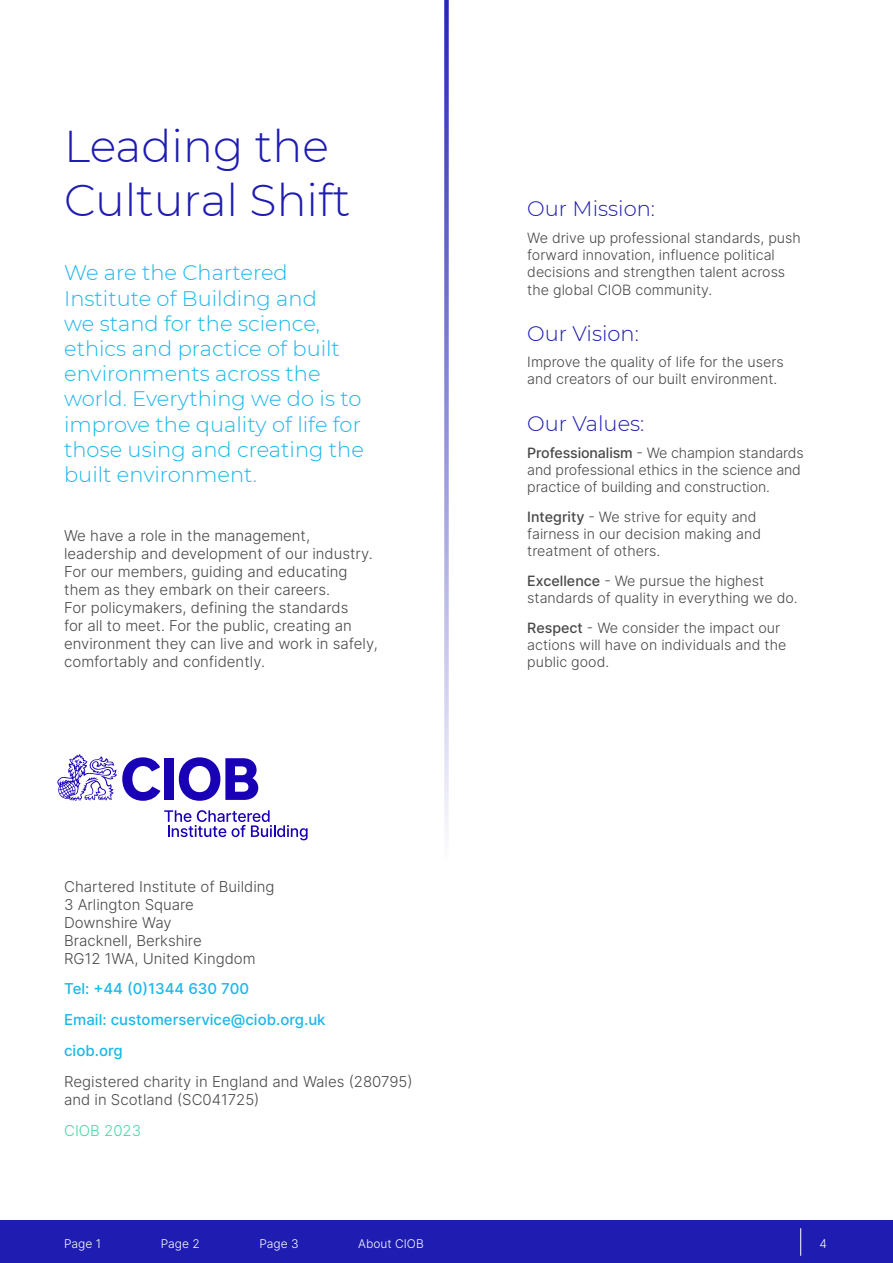
<style>
.page{position:relative;width:893px;height:1263px;background:#fff}
.page>*{position:absolute;margin:0;border:0;box-sizing:border-box;transform-origin:0 0}
.t1{font:300 44.4px/53.4px "Montserrat";color:#1e1cb1}
.t2{font:300 21px/25.2px "Montserrat";color:#1ab7ea}
.t3{font:300 21px "Montserrat";color:#1e1cb1}
.t4{font:300 15px/18px "Inter";color:#484848}
.t5{font:500 15px "Inter";color:#1ab7ea}
.t6{font:300 15px "Inter";color:#47d8a4}
.t7{font:300 14.25px/17.1px "Inter";color:#484848}
.t8{font:300 12px "Inter";color:#fff}
.s1{font-weight:500}
</style>
<div class="page">
<div style="left:0;top:1220px;width:893px;height:43px;background:#1e1cb1"></div>
<svg style="left:444px;top:0;width:5px;height:827px;background:#9898db"></svg>
<div style="left:164px;top:758px;width:10px;height:42px;background:#1900b6"></div>
<svg style="left:179px;top:757px;width:79px;height:44px"></svg>
<svg style="left:57px;top:754px;width:103px;height:47px"></svg>
<svg style="left:164px;top:810px;width:144px;height:30px"></svg>
<svg style="left:800px;top:1228px;width:1px;height:28px"></svg>
<p class="t1" style="left:64px;top:118px;width:288px">Leading the<br>Cultural Shift</p>
<p class="t2" style="left:64px;top:260px;width:301px">We are the Chartered<br>Institute of Building and<br>we stand for the science, ethics and practice of built environments across the world. Everything we do is to improve the quality of life for those using and creating the built environment.</p>
<p class="t4" style="left:64px;top:526px;width:315px">We have a role in the management, leadership and development of our industry.<br>For our members, guiding and educating them as they embark on their careers.<br>For policymakers, defining the standards<br>for all to meet. For the public, creating an environment they can live and work in safely, comfortably and confidently.</p>
<p class="t4" style="left:64px;top:877px;width:212px">Chartered Institute of Building<br>3 Arlington Square<br>Downshire Way<br>Bracknell, Berkshire<br>RG12 1WA, United Kingdom</p>
<p class="t5" style="left:64px;top:978px;width:186px">Tel: +44 (0)1344 630 700</p>
<p class="t5" style="left:64px;top:1009px;width:263px">Email: customerservice@ciob.org.uk</p>
<p class="t5" style="left:64px;top:1039px;width:60px">ciob.org</p>
<p class="t4" style="left:64px;top:1072px;width:350px">Registered charity in England and Wales (280795) and in Scotland (SC041725)</p>
<p class="t6" style="left:64px;top:1120px;width:79px">CIOB 2023</p>
<p class="t3" style="left:527px;top:194px;width:129px">Our Mission:</p>
<p class="t7" style="left:527px;top:229px;width:275px">We drive up professional standards, push forward innovation, influence political decisions and strengthen talent across the global CIOB community.</p>
<p class="t3" style="left:527px;top:319px;width:113px">Our Vision:</p>
<p class="t7" style="left:527px;top:353px;width:258px">Improve the quality of life for the users and creators of our built environment.</p>
<p class="t3" style="left:527px;top:409px;width:119px">Our Values:</p>
<p class="t7" style="left:527px;top:444px;width:278px"><span class="s1">Professionalism</span> - We champion standards and professional ethics in the science and practice of building and construction.</p>
<p class="t7" style="left:527px;top:508px;width:235px"><span class="s1">Integrity</span> - We strive for equity and fairness in our decision making and treatment of others.</p>
<p class="t7" style="left:527px;top:572px;width:272px"><span class="s1">Excellence</span> - We pursue the highest standards of quality in everything we do.</p>
<p class="t7" style="left:527px;top:619px;width:260px"><span class="s1">Respect</span> - We consider the impact our actions will have on individuals and the public good.</p>
<p class="t8" style="left:64px;top:1235px;width:39px">Page 1</p>
<p class="t8" style="left:161px;top:1235px;width:41px">Page 2</p>
<p class="t8" style="left:259px;top:1235px;width:41px">Page 3</p>
<p class="t8" style="left:358px;top:1235px;width:67px">About CIOB</p>
<p class="t8" style="left:819px;top:1235px;width:9px">4</p>
</div>
